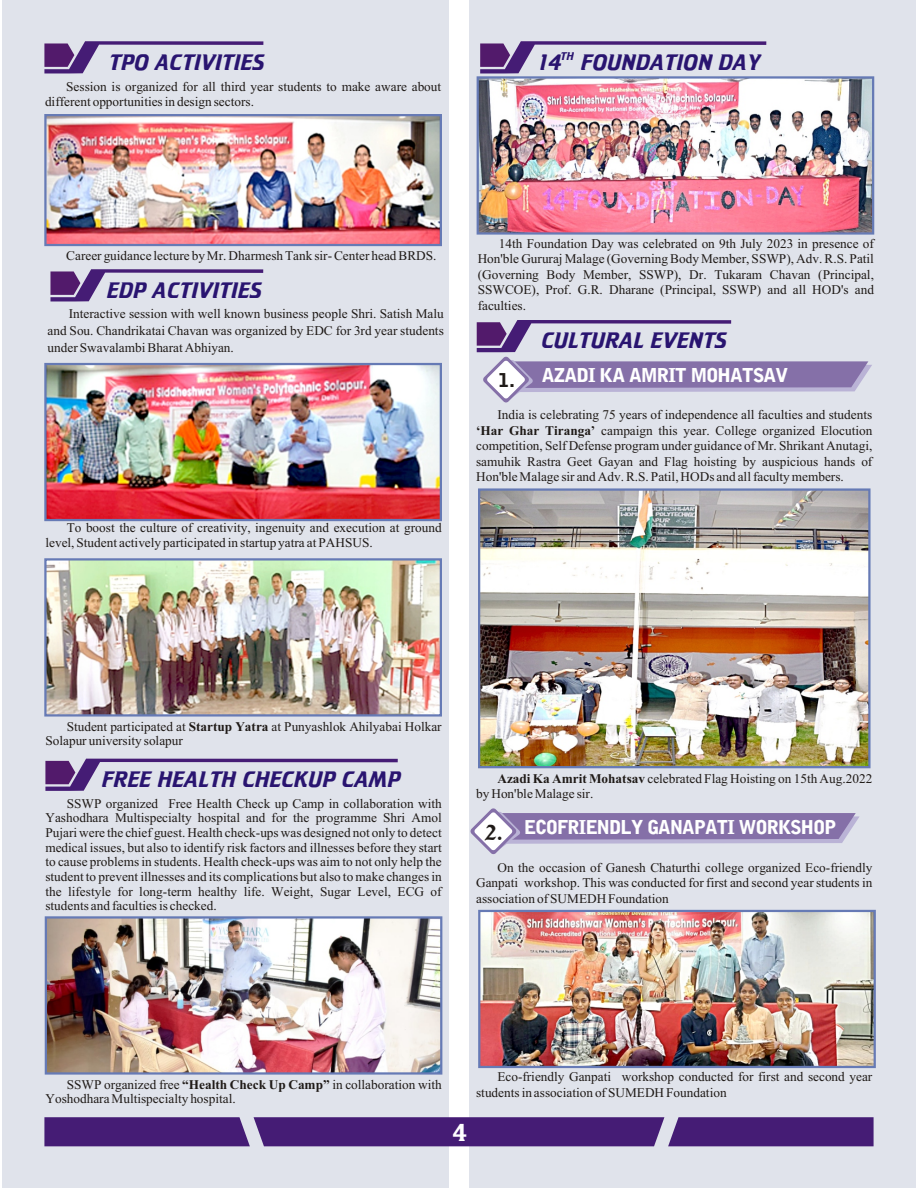
<style>
.page{position:relative;width:918px;height:1188px;background:#fff}
.page>*{position:absolute;margin:0;border:0;box-sizing:border-box;transform-origin:0 0}
.t1{font:22.5px "SHREE ENG7";color:#fff;scale:.95 1}
.t2{font:19.5px "SHREE ENG7";color:#291470}
.t3{font:19.5px "SHREE ENG7";color:#fff}
.t4{font:16.5px/15.6px "Aparajita";color:#1f1a17}
.t5{font:9.75px "SHREE ENG7";color:#291470}
.s1{color:#1f1a17}
.s2{font-weight:700}
</style>
<div class="page">
<div style="left:2px;top:0;width:446px;height:1188px;background:#e0e3eb"></div>
<div style="left:470px;top:0;width:446px;height:1188px;background:#e0e3eb"></div>
<img style="left:47px;top:366px;width:392px;height:152px">
<div style="left:44px;top:363px;width:398px;height:158px;border:2px solid #667ab5"></div>
<img style="left:47px;top:561px;width:392px;height:153px">
<div style="left:44px;top:558px;width:398px;height:159px;border:2px solid #667ab5"></div>
<img style="left:48px;top:919px;width:391px;height:153px">
<div style="left:45px;top:916px;width:397px;height:159px;border:2px solid #667ab5"></div>
<svg style="left:45px;top:759px;width:353px;height:32px"></svg>
<svg style="left:480px;top:41px;width:286px;height:32px"></svg>
<img style="left:480px;top:79px;width:391px;height:153px">
<div style="left:477px;top:76px;width:397px;height:159px;border:2px solid #667ab5"></div>
<img style="left:481px;top:913px;width:392px;height:152px">
<div style="left:478px;top:910px;width:398px;height:158px;border:2px solid #667ab5"></div>
<svg style="left:470px;top:808px;width:390px;height:46px"></svg>
<svg style="left:50px;top:269px;width:213px;height:32px"></svg>
<svg style="left:477px;top:320px;width:395px;height:83px"></svg>
<svg style="left:44px;top:1117px;width:830px;height:29px;background:#4b247a"></svg>
<img style="left:481px;top:491px;width:387px;height:274px">
<div style="left:478px;top:488px;width:393px;height:280px;border:2px solid #667ab5"></div>
<svg style="left:44px;top:41px;width:219px;height:32px"></svg>
<img style="left:47px;top:117px;width:392px;height:126px">
<div style="left:44px;top:114px;width:398px;height:132px;border:2px solid #667ab5"></div>
<p class="t2" style="left:108px;top:54px;width:157px">TPO ACTIVITIES</p>
<p class="t4" style="left:45px;top:79px;width:398px;text-indent:21px">Session is organized for all third year students to make aware about different opportunities in design sectors.</p>
<p class="t5" style="left:560px;top:52px;width:15px">TH</p>
<p class="t2" style="left:535px;top:54px;width:225px">14 FOUNDATION DAY</p>
<p class="t4" style="left:66px;top:248px;width:372px">Career guidance lecture by Mr. Dharmesh Tank sir- Center head BRDS.</p>
<p class="t2" style="left:106px;top:282px;width:156px">EDP ACTIVITIES</p>
<p class="t4" style="left:48px;top:306px;width:398px;line-height:16.8px;text-align:justify;text-indent:21px">Interactive session with well known business people Shri. Satish Malu and Sou. Chandrikatai Chavan was organized by EDC for 3rd year students under Swavalambi Bharat Abhiyan.</p>
<p class="t4" style="left:45px;top:521px;width:398px;line-height:14.5px;text-indent:21px">To boost the culture of creativity, ingenuity and execution at ground level, Student actively participated in startup yatra at PAHSUS.</p>
<p class="t4" style="left:478px;top:236px;width:398px;text-align:justify;text-indent:21px">14th Foundation Day was celebrated on 9th July 2023 in presence of Hon'ble Gururaj Malage (Governing Body Member, SSWP), Adv. R.S. Patil (Governing Body Member, SSWP), Dr. Tukaram Chavan (Principal, SSWCOE), Prof. G.R. Dharane (Principal, SSWP) and all HOD's and faculties.</p>
<p class="t2" style="left:540px;top:333px;width:187px">CULTURAL EVENTS</p>
<p class="t3" style="left:498px;top:368px;width:291px"><span class="s1">1.</span> AZADI KA AMRIT MOHATSAV</p>
<p class="t4" style="left:476px;top:407px;width:398px;text-align:justify;text-indent:21px">India is celebrating 75 years of independence all faculties and students <span class="s2">‘Har Ghar Tiranga’</span> campaign this year. College organized Elocution competition, Self Defense program under guidance of Mr. Shrikant Anutagi, samuhik Rastra Geet Gayan and Flag hoisting by auspicious hands of Hon'ble Malage sir and Adv. R.S. Patil, HODs and all faculty members.</p>
<p class="t4" style="left:45px;top:720px;width:398px;line-height:14.5px;text-indent:21px">Student participated at <span class="s2">Startup Yatra</span> at Punyashlok Ahilyabai Holkar<br>Solapur university solapur</p>
<p class="t2" style="left:101px;top:771px;width:300px">FREE HEALTH CHECKUP CAMP</p>
<p class="t4" style="left:45px;top:796px;width:398px;line-height:14.5px;text-align:justify;text-indent:21px">SSWP organized Free Health Check up Camp in collaboration with Yashodhara Multispecialty hospital and for the programme Shri Amol Pujari were the chief guest. Health check-ups was designed not only to detect medical issues, but also to identify risk factors and illnesses before they start to cause problems in students. Health check-ups was aim to not only help the student to prevent illnesses and its complications but also to make changes in the lifestyle for long-term healthy life. Weight, Sugar Level, ECG of students and faculties is checked.</p>
<p class="t4" style="left:476px;top:771px;width:398px;text-indent:21px"><span class="s2">Azadi Ka Amrit Mohatsav</span> celebrated Flag Hoisting on 15th Aug.2022 by Hon'ble Malage sir.</p>
<p class="t3" style="left:484px;top:820px;width:353px"><span class="s1">2.</span> ECOFRIENDLY GANAPATI WORKSHOP</p>
<p class="t4" style="left:476px;top:860px;width:398px;text-align:justify;text-indent:21px">On the occasion of Ganesh Chaturthi college organized Eco-friendly Ganpati workshop. This was conducted for first and second year students in association of SUMEDH Foundation</p>
<p class="t4" style="left:45px;top:1077px;width:398px;line-height:14.5px;text-indent:21px">SSWP organized free <span class="s2">“Health Check Up Camp”</span> in collaboration with<br>Yoshodhara Multispecialty hospital.</p>
<p class="t4" style="left:476px;top:1069px;width:398px;text-indent:21px">Eco-friendly Ganpati workshop conducted for first and second year students in association of SUMEDH Foundation</p>
<h1 class="t1" style="left:453px;top:1123px;width:16px">4</h1>
</div>
